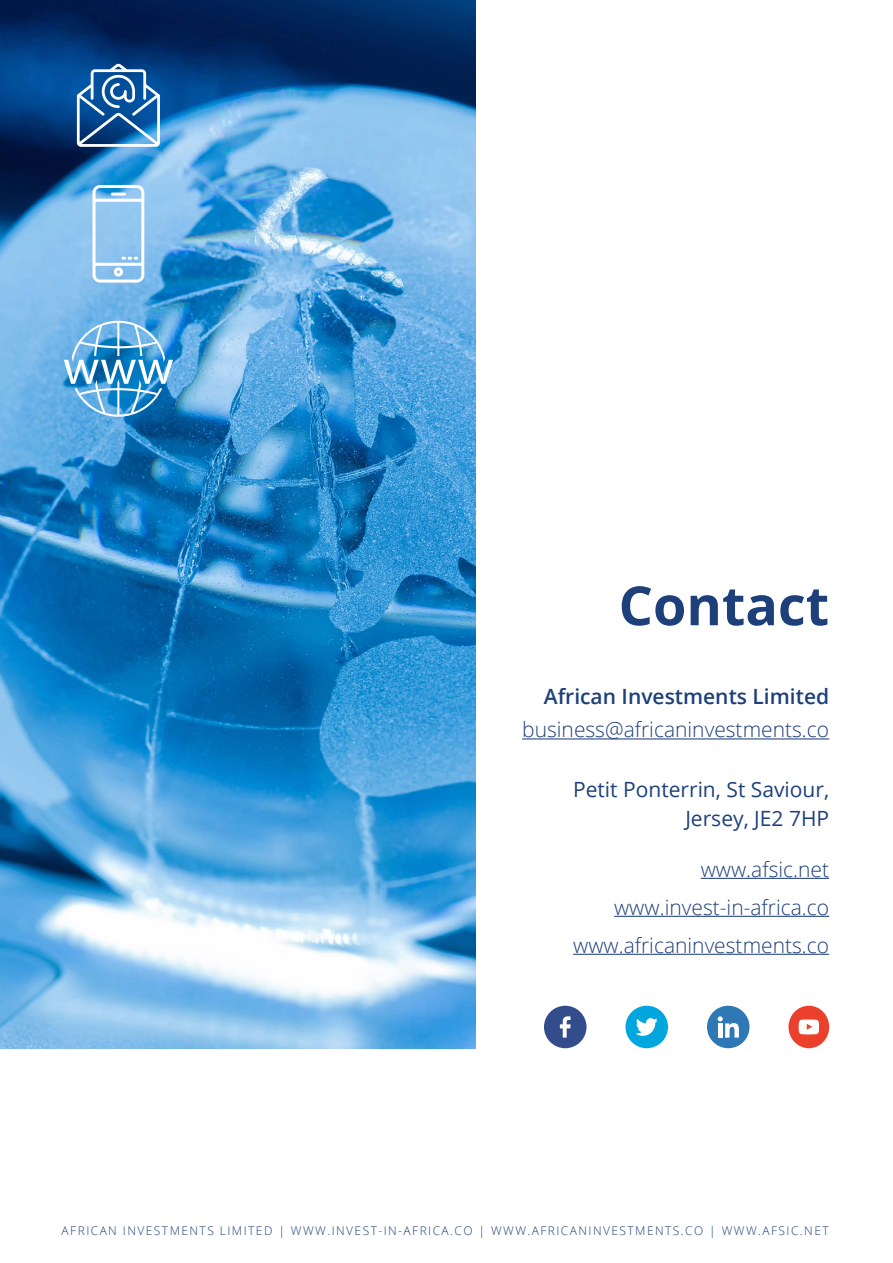
<style>
.page{position:relative;width:893px;height:1263px;background:#fff}
.page>*{position:absolute;margin:0;border:0;box-sizing:border-box;transform-origin:0 0}
.t1{font:700 54px "Open Sans";color:#1e407a}
.t2{font:300 21px/38px "Open Sans";color:#1e407a;text-align:right}
.t3{font:21px/29.4px "Open Sans";color:#1e407a;text-align:right}
.t4{font:600 21px "Open Sans";color:#1e407a}
.t5{font:300 12px "Open Sans";letter-spacing:.12em;color:#1e407a}
</style>
<div class="page">
<img style="left:0;top:0;width:476px;height:1048px">
<hr style="left:522px;top:738px;width:307px;height:1px;background:#1e407a">
<hr style="left:701px;top:878px;width:128px;height:1px;background:#1e407a">
<hr style="left:614px;top:916px;width:215px;height:1px;background:#1e407a">
<hr style="left:573px;top:954px;width:256px;height:1px;background:#1e407a">
<svg style="left:64px;top:321px;width:109px;height:96px;background:#61a9da"></svg>
<svg style="left:92px;top:185px;width:52px;height:98px"></svg>
<svg style="left:77px;top:63px;width:83px;height:84px"></svg>
<div style="left:625px;top:1006px;width:43px;height:42px;background:#00a6de;border-radius:50%"></div>
<svg style="left:636px;top:1018px;width:21px;height:18px"></svg>
<div style="left:544px;top:1006px;width:42px;height:42px;background:#334d8c;border-radius:50%"></div>
<svg style="left:560px;top:1016px;width:11px;height:21px"></svg>
<div style="left:707px;top:1006px;width:42px;height:42px;background:#2e78b5;border-radius:50%"></div>
<svg style="left:718px;top:1016px;width:21px;height:21px"></svg>
<hr style="left:718px;top:1023px;width:4px;height:14px;background:#fff">
<svg style="left:788px;top:1006px;width:41px;height:42px"></svg>
<h1 class="t1" style="left:619px;top:567px;width:212px">Contact</h1>
<p class="t4" style="left:544px;top:682px;width:287px">African Investments Limited</p>
<p class="t2" style="left:522px;top:710px;width:309px">business@africaninvestments.co</p>
<p class="t3" style="left:573px;top:774px;width:258px">Petit Ponterrin, St Saviour,<br>Jersey, JE2 7HP</p>
<p class="t2" style="left:573px;top:850px;width:258px">www.afsic.net www.invest-in-africa.co www.africaninvestments.co</p>
<p class="t5" style="left:62px;top:1222px;width:769px">AFRICAN INVESTMENTS LIMITED | WWW.INVEST-IN-AFRICA.CO | WWW.AFRICANINVESTMENTS.CO | WWW.AFSIC.NET</p>
</div>
